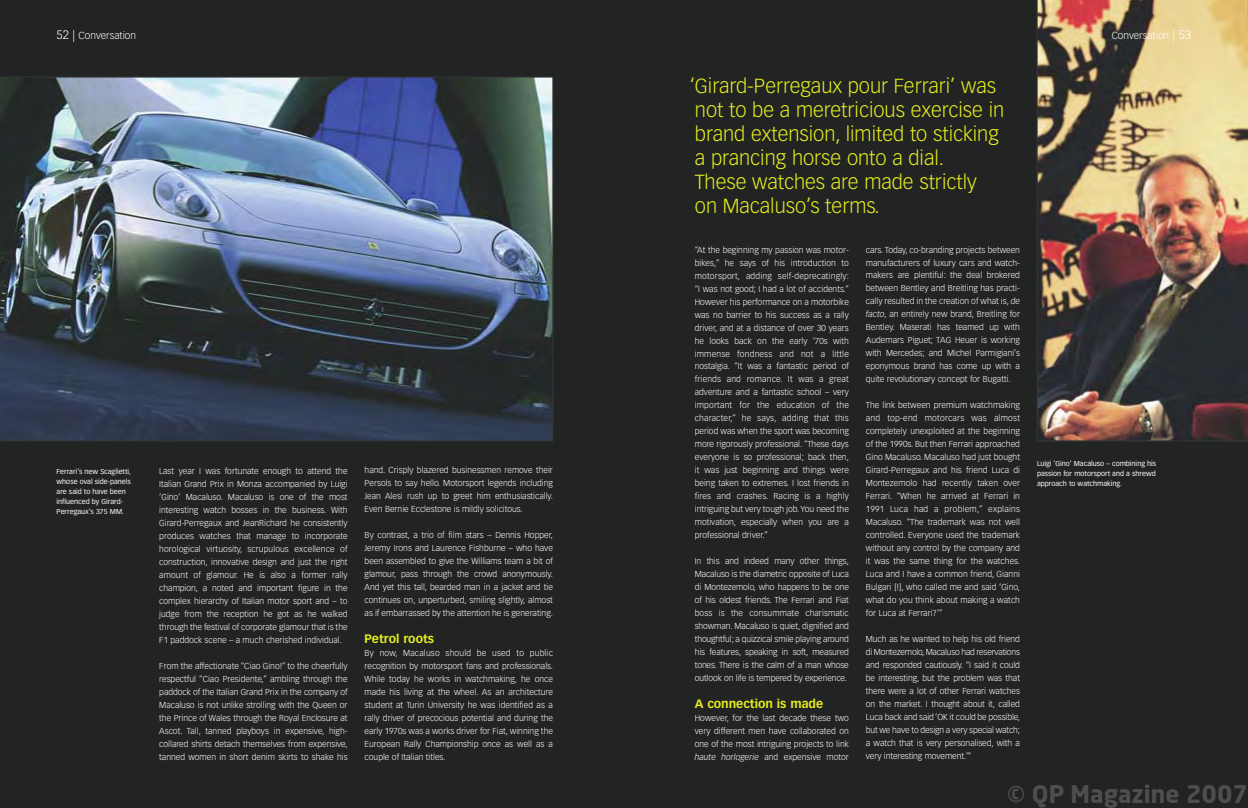
<style>
.page{position:relative;width:1248px;height:808px;background:#fff}
.page>*{position:absolute;margin:0;border:0;box-sizing:border-box;transform-origin:0 0}
.t1{font:700 24px "Neo Sans";color:rgb(255 255 255/.2)}
.t2{font:300 20px/24px "Vectora LH";color:#e7ee1d}
.t3{font:700 12px "Vectora LH";color:#e7ee1d}
.t4{font:300 10px "Vectora LH";color:#fff}
.t5{font:300 8.5px/13px "Vectora LH";color:#fff;text-align:justify}
.t6{font:7px/10px "Vectora LH";color:#fff;text-align:justify}
.s1{font-size:12px}
.s2{font-style:italic}
</style>
<div class="page">
<div style="left:0;top:0;width:1247px;height:808px;background:#222424"></div>
<img style="left:1037px;top:0;width:210px;height:441px">
<img style="left:0;top:77px;width:553px;height:364px">
<p class="t4" style="left:57px;top:32px;width:81px"><span class="s1">52 |</span> Conversation</p>
<p class="t6" style="left:57px;top:467px;width:76px;text-align:left">Ferrari’s new Scaglietti, whose oval side-panels are said to have been influenced by Girard-<br>Perregaux’s 375 MM.</p>
<p class="t5" style="left:159px;top:464px;width:190px">Last year I was fortunate enough to attend the Italian Grand Prix in Monza accompanied by Luigi ‘Gino’ Macaluso. Macaluso is one of the most interesting watch bosses in the business. With Girard-Perregaux and JeanRichard he consistently produces watches that manage to incorporate horological virtuosity, scrupulous excellence of construction, innovative design and just the right amount of glamour. He is also a former rally champion, a noted and important figure in the complex hierarchy of Italian motor sport and – to judge from the reception he got as he walked through the festival of corporate glamour that is the F1 paddock scene – a much cherished individual.</p>
<p class="t5" style="left:159px;top:659px;width:190px">From the affectionate “Ciao Gino!” to the cheerfully respectful “Ciao Presidente,” ambling through the paddock of the Italian Grand Prix in the company of Macaluso is not unlike strolling with the Queen or the Prince of Wales through the Royal Enclosure at Ascot. Tall, tanned playboys in expensive, high&shy;collared shirts detach themselves from expensive, tanned women in short denim skirts to shake his</p>
<p class="t5" style="left:364px;top:464px;width:190px">hand. Crisply blazered businessmen remove their Persols to say hello. Motorsport legends including Jean Alesi rush up to greet him enthusiastically.<br>Even Bernie Ecclestone is mildly solicitous.</p>
<p class="t5" style="left:364px;top:529px;width:190px">By contrast, a trio of film stars – Dennis Hopper, Jeremy Irons and Laurence Fishburne – who have been assembled to give the Williams team a bit of glamour, pass through the crowd anonymously.<br>And yet this tall, bearded man in a jacket and tie continues on, unperturbed, smiling slightly, almost as if embarrassed by the attention he is generating.</p>
<h3 class="t3" style="left:364px;top:633px;width:71px">Petrol roots</h3>
<p class="t5" style="left:364px;top:646px;width:190px">By now, Macaluso should be used to public recognition by motorsport fans and professionals.<br>While today he works in watchmaking, he once made his living at the wheel. As an architecture student at Turin University he was identified as a rally driver of precocious potential and during the early 1970s was a works driver for Fiat, winning the European Rally Championship once as well as a couple of Italian titles.</p>
<h2 class="t2" style="left:689px;top:75px;width:316px">‘Girard-Perregaux pour Ferrari’ was not to be a meretricious exercise in brand extension, limited to sticking a prancing horse onto a dial.<br>These watches are made strictly<br>on Macaluso’s terms.</h2>
<p class="t5" style="left:694px;top:243px;width:156px">“At the beginning my passion was motor&shy;bikes,” he says of his introduction to motorsport, adding self-deprecatingly: “I was not good; I had a lot of accidents.” However his performance on a motorbike was no barrier to his success as a rally driver, and at a distance of over 30 years he looks back on the early ‘70s with immense fondness and not a little nostalgia. “It was a fantastic period of friends and romance. It was a great adventure and a fantastic school – very important for the education of the character,” he says, adding that this period was when the sport was becoming more rigorously professional. “These days everyone is so professional; back then, it was just beginning and things were being taken to extremes. I lost friends in fires and crashes. Racing is a highly intriguing but very tough job. You need the motivation, especially when you are a professional driver.”</p>
<p class="t5" style="left:694px;top:555px;width:156px">In this and indeed many other things, Macaluso is the diametric opposite of Luca di Montezemolo, who happens to be one of his oldest friends. The Ferrari and Fiat boss is the consummate charismatic showman. Macaluso is quiet, dignified and thoughtful; a quizzical smile playing around his features, speaking in soft, measured tones. There is the calm of a man whose outlook on life is tempered by experience.</p>
<h3 class="t3" style="left:694px;top:698px;width:130px">A connection is made</h3>
<p class="t5" style="left:694px;top:711px;width:156px">However, for the last decade these two very different men have collaborated on one of the most intriguing projects to link <span class="s2">haute horlogerie</span> and expensive motor</p>
<p class="t5" style="left:865px;top:243px;width:156px">cars. Today, co-branding projects between manufacturers of luxury cars and watch&shy;makers are plentiful: the deal brokered between Bentley and Breitling has practi&shy;cally resulted in the creation of what is, <span class="s2">de facto</span>, an entirely new brand, Breitling for Bentley. Maserati has teamed up with Audemars Piguet; TAG Heuer is working with Mercedes; and Michel Parmigiani’s eponymous brand has come up with a quite revolutionary concept for Bugatti.</p>
<p class="t5" style="left:865px;top:399px;width:156px">The link between premium watchmaking and top-end motorcars was almost completely unexploited at the beginning of the 1990s. But then Ferrari approached Gino Macaluso. Macaluso had just bought Girard-Perregaux and his friend Luca di Montezemolo had recently taken over Ferrari. “When he arrived at Ferrari in 1991 Luca had a problem,” explains Macaluso. “The trademark was not well controlled. Everyone used the trademark without any control by the company and it was the same thing for the watches.<br>Luca and I have a common friend, Gianni Bulgari [!], who called me and said ‘Gino, what do you think about making a watch for Luca at Ferrari?’”</p>
<p class="t5" style="left:865px;top:633px;width:156px">Much as he wanted to help his old friend di Montezemolo, Macaluso had reservations and responded cautiously. “I said it could be interesting, but the problem was that there were a lot of other Ferrari watches on the market. I thought about it, called Luca back and said ‘OK it could be possible, but we have to design a very special watch; a watch that is very personalised, with a very interesting movement.’”</p>
<p class="t4" style="left:1111px;top:32px;width:81px">Conversation <span class="s1">| 53</span></p>
<p class="t6" style="left:1036px;top:459px;width:121px">Luigi ‘Gino’ Macaluso – combining his passion for motorsport and a shrewd approach to watchmaking.</p>
<h1 class="t1" style="left:1007px;top:778px;width:242px">© QP Magazine 2007</h1>
</div>
